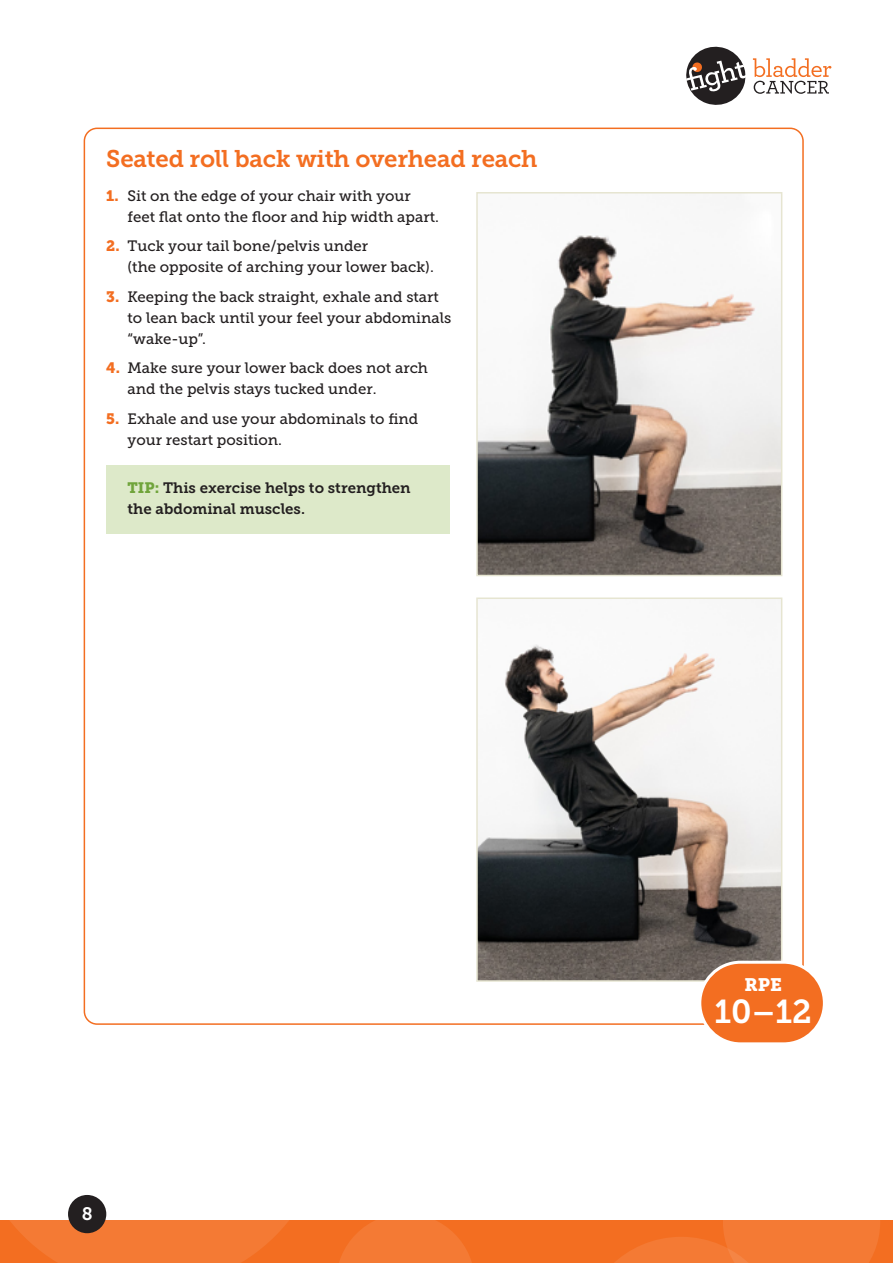
<style>
.page{position:relative;width:893px;height:1263px;background:#fff}
.page>*{position:absolute;margin:0;border:0;box-sizing:border-box;transform-origin:0 0}
.t1{font:33px "Museo Slab 700";color:#fff}
.B_Head{font:24px "Museo Slab 700";letter-spacing:-.01em;color:#f36e21}
.t2{font:18px "Museo Slab 900";color:#fff}
.t3{font:18px "Museo Slab 700";color:#fff}
.List{font:15px/21px "Museo Slab 500";color:#231f20}
.Tip{font:15px/21px "Museo Slab 700";color:#231f20}
.s1{font-family:"Museo Slab 900";color:#f36e21}
.s2{font-family:"Museo Slab 900";color:#70a43b}
</style>
<div class="page">
<svg style="left:686px;top:46px;width:145px;height:59px"></svg>
<div style="left:0;top:1220px;width:893px;height:43px;background:#f36e21"></div>
<svg style="left:339px;top:1220px;width:133px;height:43px"></svg>
<svg style="left:614px;top:1220px;width:266px;height:43px"></svg>
<svg style="left:10px;top:1220px;width:279px;height:43px"></svg>
<div style="left:68px;top:1195px;width:38px;height:38px;background:#231f20;border-radius:50%"></div>
<div style="left:106px;top:465px;width:343px;height:68px;background:#dde9c9"></div>
<img style="left:479px;top:235px;width:300px;height:338px">
<div style="left:476px;top:192px;width:306px;height:384px;border:2px solid #e6e5d1"></div>
<img style="left:479px;top:644px;width:300px;height:335px">
<div style="left:476px;top:597px;width:306px;height:385px;border:2px solid #e6e5d1"></div>
<div style="left:700px;top:962px;width:124px;height:82px;background:#f36e21;border-radius:41px"></div>
<div style="left:698px;top:961px;width:128px;height:84px;border:3px solid #fff;border-radius:41px"></div>
<p class="B_Head" style="left:106px;top:145px;width:433px">Seated roll back with overhead reach</p>
<p class="List" style="left:128px;top:185px;width:313px;text-indent:-21px"><span class="s1">1.</span> Sit on the edge of your chair with your feet flat onto the floor and hip width apart.</p>
<p class="List" style="left:128px;top:236px;width:308px;text-indent:-21px"><span class="s1">2.</span> Tuck your tail bone/pelvis under<br>(the opposite of arching your lower back).</p>
<p class="List" style="left:128px;top:286px;width:325px;text-indent:-21px"><span class="s1">3.</span> Keeping the back straight, exhale and start to lean back until your feel your abdominals “wake-up”.</p>
<p class="List" style="left:128px;top:358px;width:302px;text-indent:-21px"><span class="s1">4.</span> Make sure your lower back does not arch and the pelvis stays tucked under.</p>
<p class="List" style="left:128px;top:408px;width:292px;text-indent:-21px"><span class="s1">5.</span> Exhale and use your abdominals to find your restart position.</p>
<p class="Tip" style="left:128px;top:478px;width:285px"><span class="s2">TIP:</span> This exercise helps to strengthen the abdominal muscles.</p>
<p class="t3" style="left:82px;top:1204px;width:12px">8</p>
<p class="t2" style="left:744px;top:974px;width:39px">RPE</p>
<p class="t1" style="left:714px;top:993px;width:99px">10–12</p>
</div>
